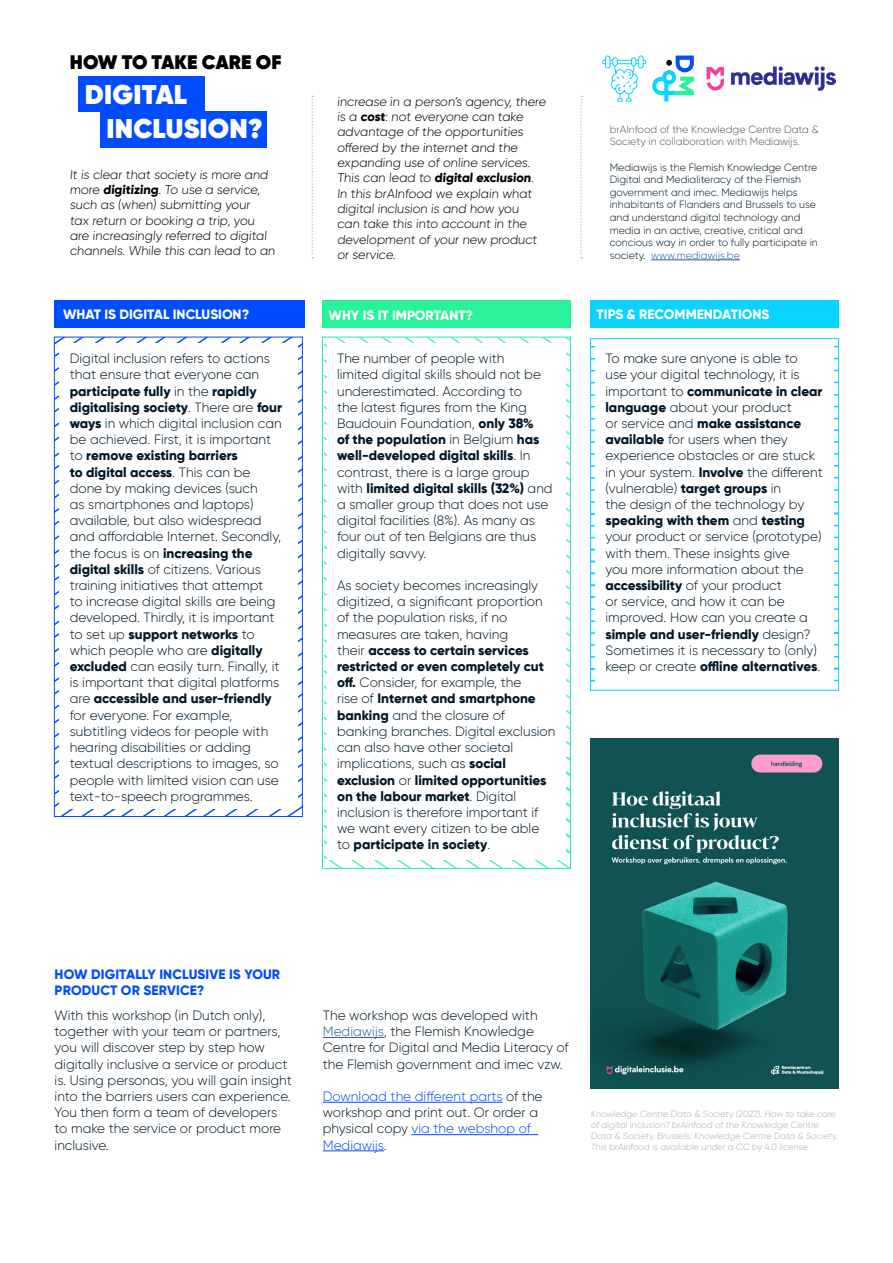
<style>
.page{position:relative;width:893px;height:1263px;background:#fff}
.page>*{position:absolute;margin:0;border:0;box-sizing:border-box;transform-origin:0 0}
.t1{font:800 27px/34.5px "Gilroy";letter-spacing:.01em;color:#fff}
.t2{font:800 19.5px "Gilroy";letter-spacing:.01em;color:#000}
.t3{font:300 13.5px/16.2px "Gilroy";color:#001726}
.t4{font:300 13.5px/16.2px "Gilroy";color:#024cff}
.t5{font:800 13.5px "Gilroy";color:#fff}
.t6{font:800 13.5px/16.2px "Gilroy";letter-spacing:.01em;color:#024cff}
.t7{font:300 12.75px/15.3px "Gilroy";color:#000}
.t8{font:300 10.5px/12.6px "Gilroy";color:#001726}
.t9{font:300 10.5px/12.6px "Gilroy";color:#575756}
.t10{font:300 9px/10.8px "Gilroy";color:#a9aeb7}
.s1{font-weight:800}
.s2{color:#275b9b}
.s3{color:#001726}
</style>
<div class="page">
<svg style="left:324px;top:339px;width:245px;height:528px"></svg>
<div style="left:322px;top:337px;width:249px;height:532px;border:1px solid #29f29c"></div>
<div style="left:100px;top:112px;width:167px;height:36px;background:#024cff"></div>
<div style="left:327px;top:344px;width:239px;height:516px;background:#fff"></div>
<div style="left:322px;top:301px;width:249px;height:27px;background:#29f29b"></div>
<svg style="left:592px;top:345px;width:245px;height:337px"></svg>
<div style="left:595px;top:341px;width:239px;height:344px;background:#fff"></div>
<div style="left:590px;top:338px;width:249px;height:353px;border:1px solid #0ad3ff"></div>
<div style="left:590px;top:301px;width:249px;height:27px;background:#0ad3ff"></div>
<svg style="left:56px;top:339px;width:245px;height:476px"></svg>
<div style="left:54px;top:337px;width:249px;height:480px;border:1px solid #024cff"></div>
<div style="left:59px;top:343px;width:239px;height:465px;background:#fff"></div>
<div style="left:54px;top:301px;width:250px;height:27px;background:#024cff"></div>
<svg style="left:311px;top:96px;width:2px;height:163px"></svg>
<svg style="left:580px;top:96px;width:2px;height:163px"></svg>
<hr style="left:651px;top:260px;width:89px;height:1px;background:#275b9b">
<div style="left:78px;top:76px;width:127px;height:36px;background:#024cff"></div>
<svg style="left:652px;top:56px;width:42px;height:45px"></svg>
<div style="left:602px;top:60px;width:44px;height:4px;border:1px solid #0ad4ff;border-radius:2px"></div>
<div style="left:605px;top:56px;width:5px;height:12px;background:#fff;border-radius:2px"></div>
<div style="left:605px;top:56px;width:5px;height:12px;border:1px solid #0ad4ff;border-radius:2px"></div>
<hr style="left:639px;top:56px;width:4px;height:12px;background:#fff;border-radius:2px">
<div style="left:638px;top:56px;width:6px;height:12px;border:1px solid #0ad4ff;border-radius:2px"></div>
<div style="left:612px;top:57px;width:6px;height:9px;border:1px solid #0ad4ff;border-radius:2px"></div>
<div style="left:631px;top:57px;width:5px;height:9px;border:1px solid #0ad4ff;border-radius:2px"></div>
<svg style="left:610px;top:58px;width:29px;height:44px"></svg>
<img style="left:706px;top:66px;width:130px;height:25px">
<img style="left:591px;top:738px;width:248px;height:351px">
<hr style="left:323px;top:1037px;width:61px;height:1px;background:#275b9b">
<hr style="left:323px;top:1102px;width:179px;height:1px;background:#024cff">
<hr style="left:412px;top:1134px;width:126px;height:1px;background:#024cff">
<hr style="left:323px;top:1150px;width:61px;height:1px;background:#024cff">
<h2 class="t2" style="left:70px;top:50px;width:213px">HOW TO TAKE CARE OF</h2>
<h1 class="t1" style="left:106px;top:77px;width:158px;text-indent:-22px">DIGITAL<br>INCLUSION?</h1>
<p class="t7" style="left:70px;top:167px;width:208px">It is clear that society is more and more <span class="s1">digitizing</span>. To use a service, such as (when) submitting your<br>tax return or booking a trip, you are increasingly referred to digital channels. While this can lead to an</p>
<p class="t5" style="left:63px;top:305px;width:188px">WHAT IS DIGITAL INCLUSION?</p>
<p class="t3" style="left:70px;top:350px;width:214px">Digital inclusion refers to actions that ensure that everyone can <span class="s1">participate fully</span> in the <span class="s1">rapidly digitalising society</span>. There are <span class="s1">four ways</span> in which digital inclusion can be achieved. First, it is important to <span class="s1">remove existing barriers<br>to digital access</span>. This can be done by making devices (such<br>as smartphones and laptops) available, but also widespread and affordable Internet. Secondly, the focus is on <span class="s1">increasing the digital skills</span> of citizens. Various training initiatives that attempt<br>to increase digital skills are being developed. Thirdly, it is important to set up <span class="s1">support networks</span> to which people who are <span class="s1">digitally excluded</span> can easily turn. Finally, it is important that digital platforms are <span class="s1">accessible and user-friendly </span>for everyone. For example, subtitling videos for people with hearing disabilities or adding textual descriptions to images, so people with limited vision can use text-to-speech programmes.</p>
<p class="t7" style="left:337px;top:94px;width:212px">increase in a person’s agency, there is a <span class="s1">cost</span>: not everyone can take advantage of the opportunities offered by the internet and the expanding use of online services.<br>This can lead to <span class="s1">digital exclusion</span>.<br>In this brAInfood we explain what digital inclusion is and how you<br>can take this into account in the development of your new product or service.</p>
<p class="t5" style="left:329px;top:306px;width:146px">WHY IS IT IMPORTANT?</p>
<p class="t3" style="left:337px;top:350px;width:217px">The number of people with<br>limited digital skills should not be underestimated. According to<br>the latest figures from the King<br>Baudouin Foundation, <span class="s1">only 38%<br>of the population</span> in Belgium <span class="s1">has well-developed digital skills</span>. In contrast, there is a large group with <span class="s1">limited digital skills (32%)</span> and a smaller group that does not use digital facilities (8%). As many as four out of ten Belgians are thus digitally savvy.</p>
<p class="t3" style="left:337px;top:577px;width:220px">As society becomes increasingly digitized, a significant proportion of the population risks, if no measures are taken, having<br>their <span class="s1">access to certain services restricted or even completely cut off.</span> Consider, for example, the<br>rise of <span class="s1">Internet and smartphone banking</span> and the closure of banking branches. Digital exclusion can also have other societal implications, such as <span class="s1">social exclusion</span> or <span class="s1">limited opportunities on the labour market</span>. Digital inclusion is therefore important if we want every citizen to be able to <span class="s1">participate in society</span>.</p>
<p class="t9" style="left:610px;top:123px;width:211px">brAInfood of the Knowledge Centre Data &amp;<br>Society in collaboration with Mediawijs.</p>
<p class="t8" style="left:610px;top:160px;width:210px">Mediawijs is the Flemish Knowledge Centre Digital and Medialiteracy of the Flemish government and imec. Mediawijs helps inhabitants of Flanders and Brussels to use and understand digital technology and media in an active, creative, critical and concious way in order to fully participate in society. <span class="s2">www.mediawijs.be</span></p>
<p class="t5" style="left:597px;top:306px;width:174px">TIPS &amp; RECOMMENDATIONS</p>
<p class="t3" style="left:605px;top:350px;width:219px">To make sure anyone is able to<br>use your digital technology, it is important to <span class="s1">communicate in clear language</span> about your product<br>or service and <span class="s1">make assistance available</span> for users when they experience obstacles or are stuck in your system. <span class="s1">Involve</span> the different (vulnerable) <span class="s1">target groups</span> in<br>the design of the technology by <span class="s1">speaking with them</span> and <span class="s1">testing </span>your product or service (prototype) with them. These insights give<br>you more information about the <span class="s1">accessibility</span> of your product<br>or service, and how it can be improved. How can you create a <span class="s1">simple and user-friendly</span> design?<br>Sometimes it is necessary to (only) keep or create <span class="s1">offline alternatives</span>.</p>
<p class="t6" style="left:55px;top:966px;width:227px">HOW DIGITALLY INCLUSIVE IS YOUR<br>PRODUCT OR SERVICE?</p>
<p class="t3" style="left:55px;top:1007px;width:239px">With this workshop (in Dutch only), together with your team or partners, you will discover step by step how digitally inclusive a service or product is. Using personas, you will gain insight into the barriers users can experience.<br>You then form a team of developers to make the service or product more inclusive.</p>
<p class="t3" style="left:323px;top:1007px;width:248px">The workshop was developed with <span class="s2">Mediawijs</span>, the Flemish Knowledge Centre for Digital and Media Literacy of the Flemish government and imec vzw.</p>
<p class="t4" style="left:323px;top:1088px;width:221px">Download the different parts <span class="s3">of the workshop and print out. Or order a physical copy</span> via the webshop of<br>Mediawijs<span class="s3">.</span></p>
<p class="t10" style="left:591px;top:1108px;width:249px">Knowledge Centre Data &amp; Society (2022). How to take care of digital inclusion? brAinfood of the Knowledge Centre Data &amp; Society. Brussels: Knowledge Centre Data &amp; Society.<br>This brAinfood is available under a CC by 4.0 license.</p>
</div>
